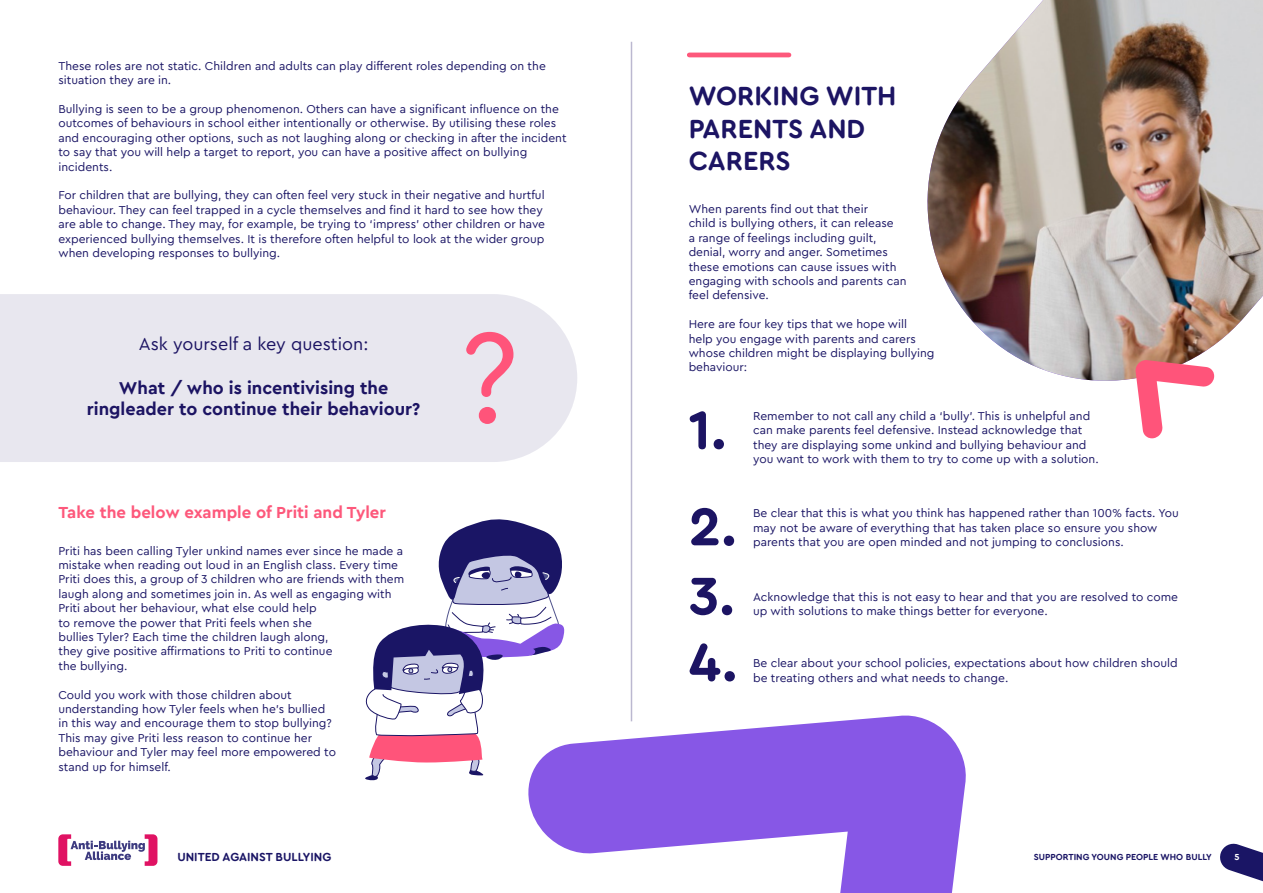
<style>
.page{position:relative;width:1263px;height:893px;background:#fff}
.page>*{position:absolute;margin:0;border:0;box-sizing:border-box;transform-origin:0 0}
.t1{font:135px "Cera Round Pro";color:#ff547a}
.t2{font:700 55.65px/96.6px "Cera Round Pro";color:#1c1463}
.t3{font:700 27px/32.4px "Cera Round Pro";color:#1c1463}
.t4{font:700 18px/21.6px "Cera Pro";color:#1c1463;text-align:center}
.t5{font:18px "Cera Pro";color:#1c1463}
.t6{font:700 16.8px "Cera Pro";color:#fd587b}
.t7{font:12px/14.4px "Cera Pro";color:#1a1565}
.t8{font:700 12px "Cera Round Pro";color:#1a1565}
.t9{font:700 9px "Cera Round Pro";color:#1a1565}
.t10{font:700 9px "Cera Round Pro";color:#fff}
</style>
<div class="page">
<svg style="left:1220px;top:843px;width:43px;height:39px"></svg>
<svg style="left:58px;top:834px;width:99px;height:32px"></svg>
<div style="left:0;top:294px;width:577px;height:168px;background:#e8e7ef"></div>
<hr style="left:631px;top:42px;width:1px;height:679px;background:#1c1463">
<hr style="left:689px;top:53px;width:100px;height:4px;background:#fd587b">
<img style="left:927px;top:0;width:336px;height:381px">
<svg style="left:1135px;top:360px;width:80px;height:79px"></svg>
<svg style="left:528px;top:714px;width:438px;height:179px;fill:#8757e6"></svg>
<svg style="left:365px;top:519px;width:200px;height:262px"></svg>
<p class="t7" style="left:58px;top:58px;width:489px">These roles are not static. Children and adults can play different roles depending on the situation they are in.</p>
<p class="t7" style="left:58px;top:101px;width:510px">Bullying is seen to be a group phenomenon. Others can have a significant influence on the outcomes of behaviours in school either intentionally or otherwise. By utilising these roles and encouraging other options, such as not laughing along or checking in after the incident to say that you will help a target to report, you can have a positive affect on bullying incidents.</p>
<p class="t7" style="left:58px;top:188px;width:488px">For children that are bullying, they can often feel very stuck in their negative and hurtful behaviour. They can feel trapped in a cycle themselves and find it hard to see how they are able to change. They may, for example, be trying to ‘impress’ other children or have experienced bullying themselves. It is therefore often helpful to look at the wider group when developing responses to bullying.</p>
<h3 class="t5" style="left:139px;top:332px;width:231px">Ask yourself a key question:</h3>
<h3 class="t4" style="left:87px;top:376px;width:335px">What / who is incentivising the ringleader to continue their behaviour?</h3>
<h3 class="t6" style="left:58px;top:501px;width:329px">Take the below example of Priti and Tyler</h3>
<p class="t7" style="left:58px;top:543px;width:347px">Priti has been calling Tyler unkind names ever since he made a mistake when reading out loud in an English class. Every time Priti does this, a group of 3 children who are friends with them laugh along and sometimes join in. As well as engaging with Priti about her behaviour, what else could help<br>to remove the power that Priti feels when she<br>bullies Tyler? Each time the children laugh along,<br>they give positive affirmations to Priti to continue<br>the bullying.</p>
<p class="t7" style="left:58px;top:687px;width:279px">Could you work with those children about understanding how Tyler feels when he’s bullied in this way and encourage them to stop bullying?<br>This may give Priti less reason to continue her behaviour and Tyler may feel more empowered to stand up for himself.</p>
<h1 class="t1" style="left:459px;top:286px;width:62px">?</h1>
<h3 class="t3" style="left:689px;top:79px;width:209px">WORKING WITH<br>PARENTS AND<br>CARERS</h3>
<p class="t7" style="left:689px;top:201px;width:219px">When parents find out that their<br>child is bullying others, it can release<br>a range of feelings including guilt, denial, worry and anger. Sometimes these emotions can cause issues with engaging with schools and parents can feel defensive.</p>
<p class="t7" style="left:689px;top:316px;width:247px">Here are four key tips that we hope will<br>help you engage with parents and carers whose children might be displaying bullying behaviour:</p>
<h2 class="t2" style="left:689px;top:379px;width:50px">1.<br>2.</h2>
<h2 class="t2" style="left:689px;top:560px;width:50px;line-height:66.2px">3.<br>4.</h2>
<p class="t7" style="left:753px;top:408px;width:347px">Remember to not call any child a ‘bully’. This is unhelpful and can make parents feel defensive. Instead acknowledge that they are displaying some unkind and bullying behaviour and you want to work with them to try to come up with a solution.</p>
<p class="t7" style="left:753px;top:506px;width:427px">Be clear that this is what you think has happened rather than 100% facts. You may not be aware of everything that has taken place so ensure you show parents that you are open minded and not jumping to conclusions.</p>
<p class="t7" style="left:753px;top:589px;width:426px">Acknowledge that this is not easy to hear and that you are resolved to come up with solutions to make things better for everyone.</p>
<p class="t7" style="left:753px;top:655px;width:426px">Be clear about your school policies, expectations about how children should be treating others and what needs to change.</p>
<p class="t8" style="left:177px;top:849px;width:155px">UNITED AGAINST BULLYING</p>
<p class="t9" style="left:1034px;top:851px;width:179px">SUPPORTING YOUNG PEOPLE WHO BULLY</p>
<p class="t10" style="left:1234px;top:851px;width:7px">5</p>
</div>
